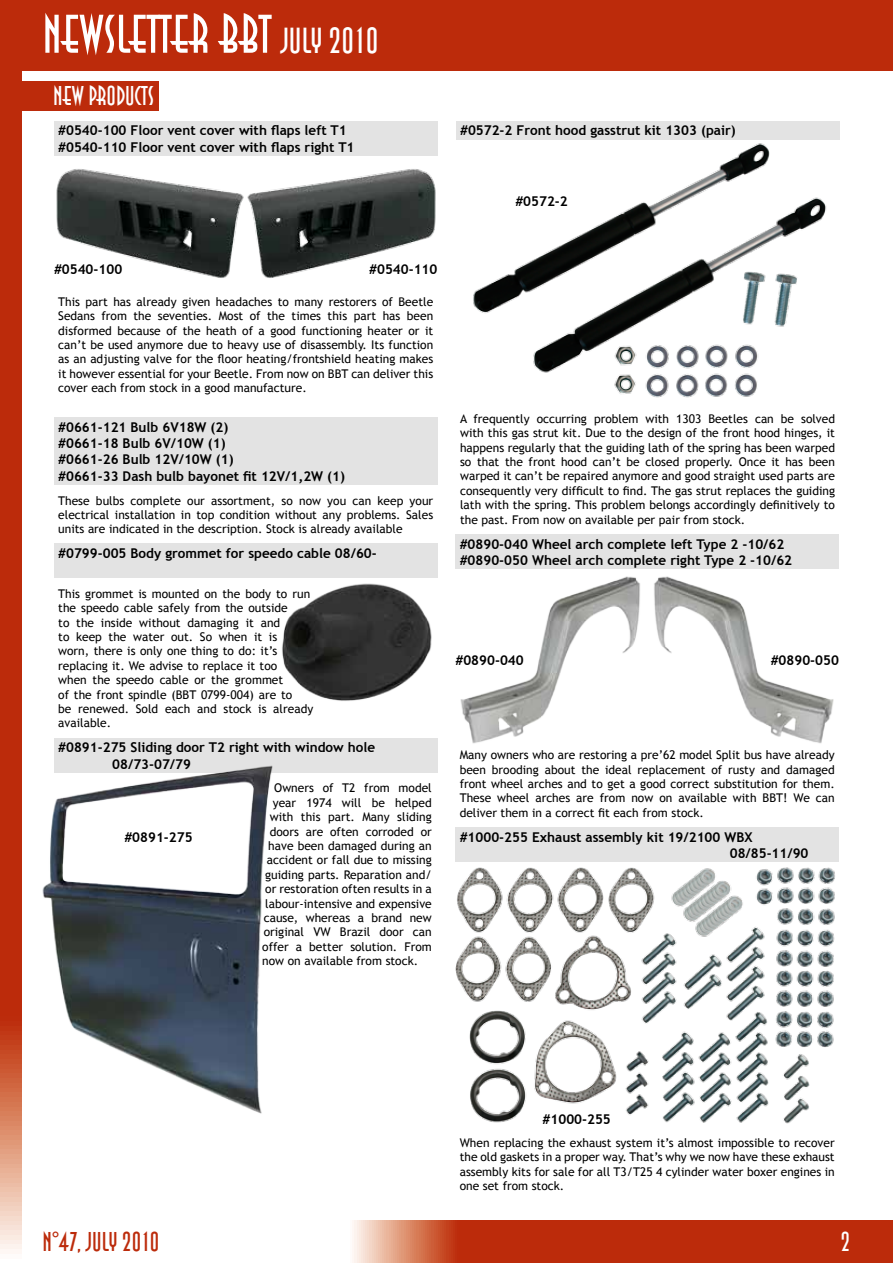
<style>
.page{position:relative;width:893px;height:1263px;background:#fff}
.page>*{position:absolute;margin:0;border:0;box-sizing:border-box;transform-origin:0 0}
.t1{font:54px "Anna Std";color:#fff}
.t2{font:27px "Anna Std";color:#bc2b0b}
.t3{font:27px "Anna Std";color:#fff}
.t4{font:700 13.5px/16.2px "Trebuchet MS";color:#000}
.t5{font:12px/14.4px "Trebuchet MS";color:#000;text-align:justify}
.s1{font-size:36px}
</style>
<div class="page">
<div style="left:0;top:0;width:893px;height:70px;background:#bc2b0b"></div>
<svg style="left:0;top:70px;width:21px;height:1184px;background:#c23f20"></svg>
<svg style="left:352px;top:1220px;width:540px;height:43px;background:#c24021"></svg>
<hr style="left:892px;top:51px;width:1px;height:1212px;background:#fff">
<div style="left:11px;top:81px;width:147px;height:30px;background:#bc2b0b"></div>
<div style="left:54px;top:121px;width:383px;height:35px;background:#e3e3e3"></div>
<img style="left:56px;top:169px;width:380px;height:109px">
<div style="left:456px;top:121px;width:383px;height:19px;background:#e3e3e3"></div>
<img style="left:473px;top:143px;width:354px;height:255px">
<div style="left:54px;top:418px;width:383px;height:67px;background:#e3e3e3"></div>
<div style="left:54px;top:544px;width:383px;height:34px;background:#e3e3e3"></div>
<img style="left:282px;top:583px;width:150px;height:118px">
<div style="left:455px;top:534px;width:384px;height:35px;background:#e3e3e3"></div>
<img style="left:460px;top:576px;width:180px;height:168px">
<img style="left:654px;top:576px;width:180px;height:168px">
<div style="left:54px;top:738px;width:383px;height:35px;background:#e3e3e3"></div>
<img style="left:42px;top:765px;width:231px;height:349px">
<div style="left:455px;top:827px;width:384px;height:35px;background:#e3e3e3"></div>
<img style="left:455px;top:867px;width:380px;height:257px">
<h1 class="t1" style="left:43px;top:5px;width:337px">NEWSLETTER BBT <span class="s1">JULY 2010</span></h1>
<h2 class="t3" style="left:53px;top:81px;width:102px">NEW PRODUCTS</h2>
<p class="t4" style="left:58px;top:122px;width:298px">#0540-100 Floor vent cover with flaps left T1 #0540-110 Floor vent cover with flaps right T1</p>
<p class="t4" style="left:460px;top:122px;width:277px">#0572-2 Front hood gasstrut kit 1303 (pair)</p>
<p class="t4" style="left:515px;top:193px;width:54px">#0572-2</p>
<p class="t4" style="left:54px;top:262px;width:70px">#0540-100</p>
<p class="t4" style="left:369px;top:262px;width:70px">#0540-110</p>
<p class="t5" style="left:58px;top:295px;width:376px">This part has already given headaches to many restorers of Beetle Sedans from the seventies. Most of the times this part has been disformed because of the heath of a good functioning heater or it can’t be used anymore due to heavy use of disassembly. Its function as an adjusting valve for the floor heating/frontshield heating makes it however essential for your Beetle. From now on BBT can deliver this cover each from stock in a good manufacture.</p>
<p class="t4" style="left:58px;top:419px;width:288px">#0661-121 Bulb 6V18W (2)<br>#0661-18 Bulb 6V/10W (1)<br>#0661-26 Bulb 12V/10W (1)<br>#0661-33 Dash bulb bayonet fit 12V/1,2W (1)</p>
<p class="t5" style="left:58px;top:493px;width:376px">These bulbs complete our assortment, so now you can keep your electrical installation in top condition without any problems. Sales units are indicated in the description. Stock is already available</p>
<p class="t4" style="left:58px;top:545px;width:320px">#0799-005 Body grommet for speedo cable 08/60-</p>
<p class="t5" style="left:58px;top:586px;width:256px;text-align:left">This grommet is mounted on the body to run the speedo cable safely from the outside<br>to the inside without damaging it and<br>to keep the water out. So when it is<br>worn, there is only one thing to do: it’s replacing it. We advise to replace it too<br>when the speedo cable or the grommet<br>of the front spindle (BBT 0799-004) are to<br>be renewed. Sold each and stock is already available.</p>
<p class="t5" style="left:460px;top:411px;width:376px">A frequently occurring problem with 1303 Beetles can be solved with this gas strut kit. Due to the design of the front hood hinges, it happens regularly that the guiding lath of the spring has been warped so that the front hood can’t be closed properly. Once it has been warped it can’t be repaired anymore and good straight used parts are consequently very difficult to find. The gas strut replaces the guiding lath with the spring. This problem belongs accordingly definitively to the past. From now on available per pair from stock.</p>
<p class="t4" style="left:460px;top:536px;width:334px">#0890-040 Wheel arch complete left Type 2 -10/62 #0890-050 Wheel arch complete right Type 2 -10/62</p>
<p class="t4" style="left:455px;top:652px;width:70px">#0890-040</p>
<p class="t4" style="left:771px;top:652px;width:70px">#0890-050</p>
<p class="t4" style="left:112px;top:739px;width:264px;text-indent:-54px">#0891-275 Sliding door T2 right with window hole<br>08/73-07/79</p>
<p class="t5" style="left:274px;top:781px;width:159px">Owners of T2 from model</p>
<p class="t5" style="left:273px;top:795px;width:160px">year 1974 will be helped</p>
<p class="t5" style="left:270px;top:810px;width:163px">with this part. Many sliding</p>
<p class="t5" style="left:270px;top:824px;width:163px">doors are often corroded or</p>
<p class="t5" style="left:268px;top:839px;width:165px">have been damaged during an</p>
<p class="t5" style="left:267px;top:853px;width:166px">accident or fall due to missing</p>
<p class="t5" style="left:265px;top:867px;width:168px">guiding parts. Reparation and/</p>
<p class="t5" style="left:265px;top:882px;width:168px">or restoration often results in a</p>
<p class="t5" style="left:265px;top:896px;width:168px">labour-intensive and expensive</p>
<p class="t5" style="left:264px;top:911px;width:169px">cause, whereas a brand new</p>
<p class="t5" style="left:264px;top:925px;width:169px">original VW Brazil door can</p>
<p class="t5" style="left:262px;top:939px;width:171px">offer a better solution. From</p>
<p class="t5" style="left:262px;top:954px;width:157px">now on available from stock.</p>
<p class="t5" style="left:460px;top:748px;width:376px">Many owners who are restoring a pre’62 model Split bus have already been brooding about the ideal replacement of rusty and damaged front wheel arches and to get a good correct substitution for them.<br>These wheel arches are from now on available with BBT! We can deliver them in a correct fit each from stock.</p>
<p class="t4" style="left:124px;top:829px;width:70px">#0891-275</p>
<p class="t4" style="left:730px;top:829px;width:80px;text-indent:-270px">#1000-255 Exhaust assembly kit 19/2100 WBX<br>08/85-11/90</p>
<p class="t4" style="left:543px;top:1111px;width:70px">#1000-255</p>
<p class="t5" style="left:460px;top:1135px;width:376px">When replacing the exhaust system it’s almost impossible to recover the old gaskets in a proper way. That’s why we now have these exhaust assembly kits for sale for all T3/T25 4 cylinder water boxer engines in one set from stock.</p>
<h2 class="t2" style="left:43px;top:1227px;width:118px">N°47, JULY 2010</h2>
<h2 class="t3" style="left:841px;top:1227px;width:11px">2</h2>
</div>
